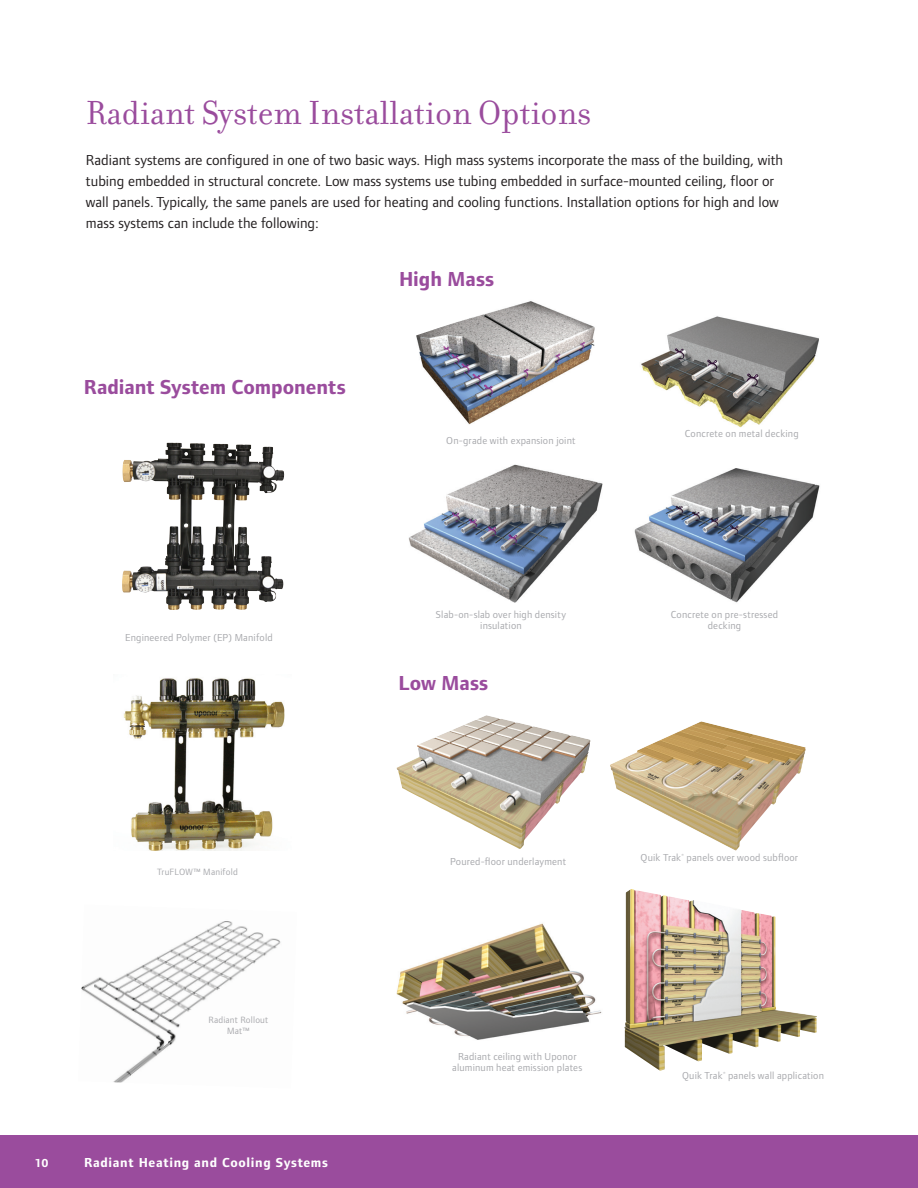
<style>
.page{position:relative;width:918px;height:1188px;background:#fff}
.page>*{position:absolute;margin:0;border:0;box-sizing:border-box;transform-origin:0 0}
.Heading_24_24_Filo{font:36px "Filosofia Regular Lining";color:#9a4c9d}
.Subhead_10_14{font:700 21px "Foundry Form Sans";color:#9a4c9d}
.Body_10_14{font:15px/21px "Foundry Form Sans";color:#231f20}
.t1{font:700 13.5px "Foundry Form Sans";letter-spacing:.05em;color:#fff}
.t2{font:700 12px "Foundry Form Sans";color:#fff}
.t3{font:10.5px/10.8px "Foundry Form Sans";letter-spacing:.02em;color:#a8a9ad;text-align:center}
.t4{font:9.45px/10.8px "Foundry Form Sans";letter-spacing:.02em;color:#a8a9ad;text-align:center}
</style>
<div class="page">
<img style="left:624px;top:889px;width:193px;height:182px">
<img style="left:397px;top:923px;width:205px;height:117px">
<img style="left:396px;top:715px;width:194px;height:134px">
<img style="left:416px;top:301px;width:179px;height:124px">
<img style="left:641px;top:316px;width:178px;height:112px">
<img style="left:610px;top:721px;width:196px;height:130px">
<img style="left:122px;top:443px;width:59px;height:167px">
<img style="left:81px;top:921px;width:200px;height:162px">
<img style="left:123px;top:678px;width:162px;height:173px">
<img style="left:634px;top:469px;width:186px;height:134px">
<img style="left:408px;top:464px;width:195px;height:139px">
<div style="left:0;top:1135px;width:918px;height:53px;background:#9a4c9d"></div>
<p class="Heading_24_24_Filo" style="left:86px;top:93px;width:507px">Radiant System Installation Options</p>
<p class="Body_10_14" style="left:86px;top:149px;width:699px">Radiant systems are configured in one of two basic ways. High mass systems incorporate the mass of the building, with tubing embedded in structural concrete. Low mass systems use tubing embedded in surface-mounted ceiling, floor or wall panels. Typically, the same panels are used for heating and cooling functions. Installation options for high and low mass systems can include the following:</p>
<p class="Subhead_10_14" style="left:84px;top:375px;width:263px">Radiant System Components</p>
<p class="Subhead_10_14" style="left:399px;top:267px;width:97px">High Mass</p>
<p class="t3" style="left:446px;top:435px;width:131px">On-grade with expansion joint</p>
<p class="t3" style="left:685px;top:428px;width:115px">Concrete on metal decking</p>
<p class="t3" style="left:125px;top:632px;width:149px">Engineered Polymer (EP) Manifold</p>
<p class="t4" style="left:157px;top:866px;width:82px">TruFLOW™ Manifold</p>
<p class="t4" style="left:208px;top:1014px;width:61px">Radiant Rollout<br>Mat™</p>
<p class="t2" style="left:35px;top:1156px;width:15px">10</p>
<p class="t1" style="left:84px;top:1155px;width:245px">Radiant Heating and Cooling Systems</p>
<p class="t3" style="left:436px;top:609px;width:132px">Slab-on-slab over high density insulation</p>
<p class="Subhead_10_14" style="left:399px;top:671px;width:91px">Low Mass</p>
<p class="t3" style="left:450px;top:856px;width:118px">Poured-floor underlayment</p>
<p class="t3" style="left:671px;top:609px;width:109px">Concrete on pre-stressed decking</p>
<p class="t3" style="left:641px;top:852px;width:159px">Quik Trak<sup>®</sup> panels over wood subfloor</p>
<p class="t3" style="left:452px;top:1051px;width:131px">Radiant ceiling with Uponor aluminum heat emission plates</p>
<p class="t3" style="left:682px;top:1070px;width:143px">Quik Trak<sup>®</sup> panels wall application</p>
</div>
